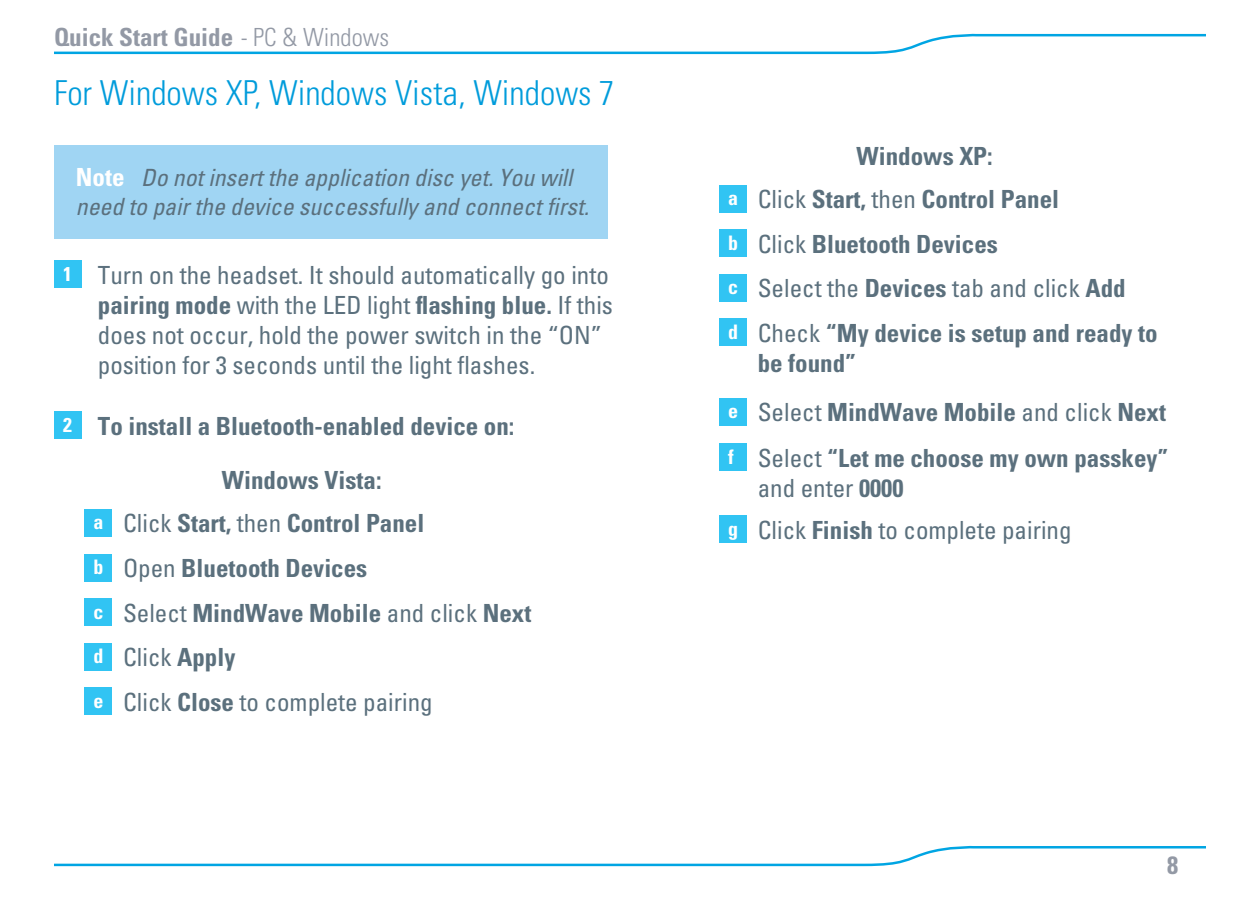
<style>
.page{position:relative;width:1260px;height:900px;background:#fff}
.page>*{position:absolute;margin:0;border:0;box-sizing:border-box;transform-origin:0 0}
.t1{font:300 condensed 34.5px "Univers LT Std";color:#009cdb}
.t2{font:700 condensed 25px/44.5px "Univers LT Std";color:#5b707d}
.t3{font:condensed 25px/30px "Univers LT Std";color:#5b707d}
.t4{font:700 condensed 25px "Univers LT Std";color:#9399a5}
.t5{font:italic condensed 23.75px/28.5px "Univers LT Std";color:#5b707d}
.s1{font-weight:300}
.s2{font-weight:700;font-style:normal;font-size:25px;color:#fff}
.s3{font-weight:700;font-size:20px;color:#fff}
.s4{font-weight:700}
.s5{font-size:20px;color:#fff}
.s6{font-weight:400}
</style>
<div class="page">
<svg style="left:54px;top:33px;width:1152px;height:22px"></svg>
<svg style="left:54px;top:845px;width:1152px;height:22px"></svg>
<div style="left:54px;top:412px;width:27px;height:27px;background:#31c4f3"></div>
<div style="left:84px;top:509px;width:28px;height:28px;background:#31c4f3"></div>
<div style="left:84px;top:554px;width:28px;height:27px;background:#31c4f3"></div>
<div style="left:84px;top:598px;width:28px;height:28px;background:#31c4f3"></div>
<div style="left:84px;top:643px;width:28px;height:27px;background:#31c4f3"></div>
<div style="left:84px;top:688px;width:28px;height:27px;background:#31c4f3"></div>
<div style="left:719px;top:185px;width:27px;height:27px;background:#31c4f3"></div>
<div style="left:719px;top:230px;width:27px;height:27px;background:#31c4f3"></div>
<div style="left:719px;top:274px;width:27px;height:28px;background:#31c4f3"></div>
<div style="left:719px;top:319px;width:27px;height:27px;background:#31c4f3"></div>
<div style="left:719px;top:398px;width:27px;height:27px;background:#31c4f3"></div>
<div style="left:719px;top:443px;width:27px;height:28px;background:#31c4f3"></div>
<div style="left:719px;top:516px;width:27px;height:27px;background:#31c4f3"></div>
<div style="left:54px;top:145px;width:553px;height:94px;background:#a0d5f3"></div>
<div style="left:54px;top:261px;width:27px;height:27px;background:#31c4f3"></div>
<p class="t4" style="left:54px;top:22px;width:337px">Quick Start Guide <span class="s1">- PC &amp; Windows</span></p>
<h1 class="t1" style="left:54px;top:72px;width:562px">For Windows XP, Windows Vista, Windows 7</h1>
<p class="t5" style="left:76px;top:163px;width:515px"><span class="s2">Note</span> Do not insert the application disc yet. You will need to pair the device successfully and connect first.</p>
<p class="t3" style="left:98px;top:260px;width:517px;text-indent:-35px"><span class="s3">1</span> Turn on the headset. It should automatically go into <span class="s4">pairing mode</span> with the LED light <span class="s4">flashing blue.</span> If this does not occur, hold the power switch in the “ON” position for 3 seconds until the light flashes.</p>
<p class="t2" style="left:63px;top:404px;width:453px"><span class="s5">2</span> To install a Bluetooth-enabled device on:</p>
<p class="t2" style="left:222px;top:458px;width:161px">Windows Vista:</p>
<p class="t2" style="left:93px;top:501px;width:439px"><span class="s5">a</span> <span class="s6">Click</span> Start, <span class="s6">then</span> Control Panel<br><span class="s5">b</span> <span class="s6">Open</span> Bluetooth Devices<br><span class="s5">c</span> <span class="s6">Select</span> MindWave Mobile <span class="s6">and click</span> Next <span class="s5">d</span> <span class="s6">Click</span> Apply<br><span class="s5">e</span> <span class="s6">Click</span> Close <span class="s6">to complete pairing</span></p>
<p class="t2" style="left:857px;top:134px;width:138px">Windows XP:</p>
<p class="t2" style="left:728px;top:177px;width:431px"><span class="s5">a</span> <span class="s6">Click</span> Start, <span class="s6">then</span> Control Panel<br><span class="s5">b</span> <span class="s6">Click</span> Bluetooth Devices<br><span class="s5">c</span> <span class="s6">Select the</span> Devices <span class="s6">tab and click</span> Add<br><span class="s5">d</span> <span class="s6">Check</span> “My device is setup and ready to</p>
<p class="t2" style="left:728px;top:338px;width:439px;line-height:49px;text-indent:30px">be found”<br><span class="s5">e</span> <span class="s6">Select</span> MindWave Mobile <span class="s6">and click</span> Next</p>
<p class="t2" style="left:758px;top:443px;width:412px;line-height:30px;text-indent:-30px"><span class="s5">f</span> <span class="s6">Select</span> “Let me choose my own passkey” <span class="s6">and enter</span> 0000</p>
<p class="t3" style="left:728px;top:515px;width:345px"><span class="s3">g</span> Click <span class="s4">Finish</span> to complete pairing</p>
<p class="t4" style="left:1167px;top:850px;width:13px">8</p>
</div>
